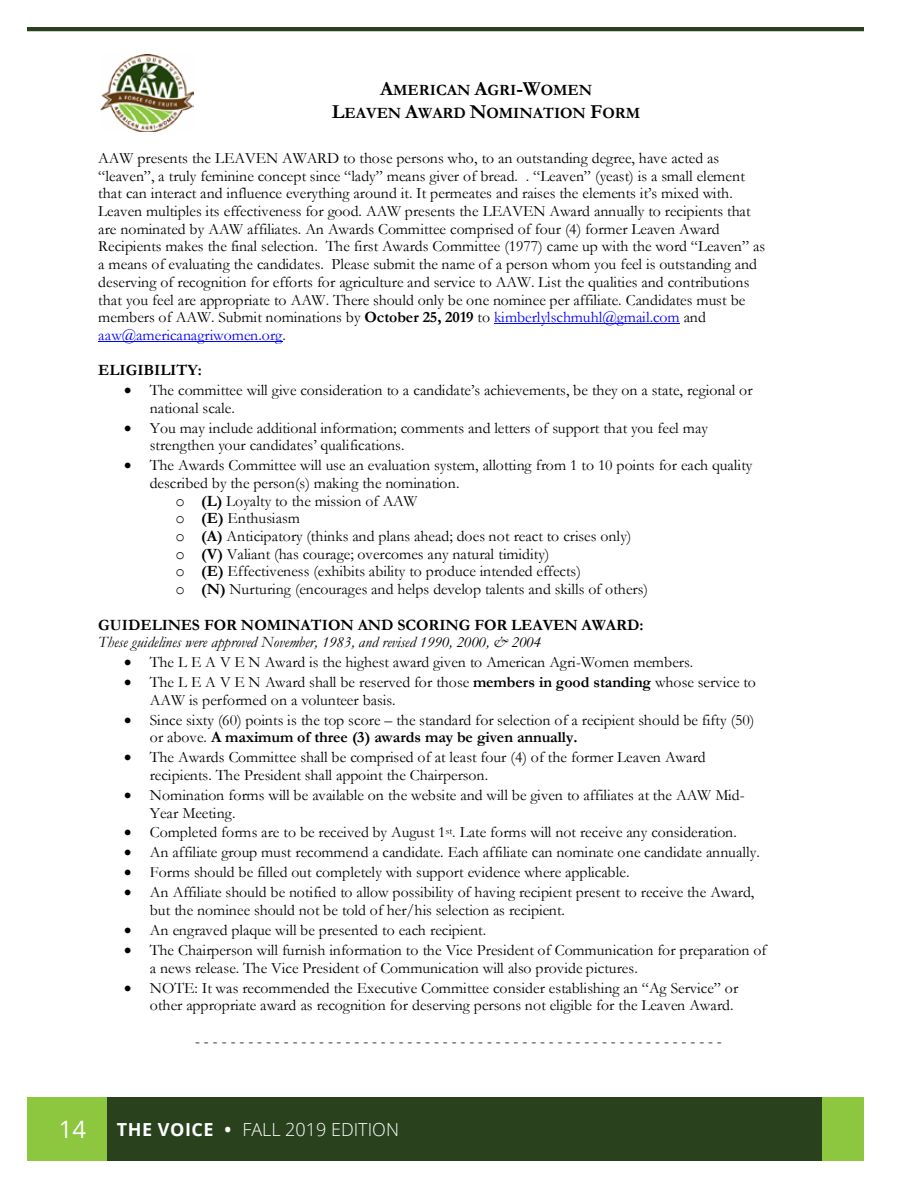
<style>
.page{position:relative;width:918px;height:1188px;background:#fff}
.page>*{position:absolute;margin:0;border:0;box-sizing:border-box;transform-origin:0 0}
.t1{font:24px "Open Sans";color:#fff}
.t2{font:300 18px "Open Sans";color:#fff}
.t3{font:15.75px/17.7px "Garamond";letter-spacing:-.005em;color:#000}
.t4{font:700 15.75px/22.4px "Garamond";letter-spacing:-.005em;color:#000;text-align:center}
.t5{font:italic 15.75px "Garamond";letter-spacing:-.005em;color:#000}
.s1{font-size:19.95px}
.s2{font-weight:700}
.s3{color:#00f}
.s4{font-family:"Courier New"}
</style>
<div class="page">
<div style="left:27px;top:1098px;width:837px;height:63px;background:#29421d"></div>
<div style="left:823px;top:1098px;width:41px;height:63px;background:#8dc63f"></div>
<div style="left:27px;top:1098px;width:80px;height:63px;background:#8dc63f"></div>
<hr style="left:27px;top:27px;width:837px;height:4px;background:#29421d">
<hr style="left:494px;top:323px;width:186px;height:1px;background:#00f">
<hr style="left:98px;top:341px;width:184px;height:1px;background:#00f">
<img style="left:101px;top:55px;width:93px;height:76px">
<p class="t4" style="left:332px;top:79px;width:310px"><span class="s1">A</span>MERICAN <span class="s1">A</span>GRI<span class="s1">-W</span>OMEN<br><span class="s1">L</span>EAVEN <span class="s1">A</span>WARD <span class="s1">N</span>OMINATION <span class="s1">F</span>ORM</p>
<p class="t3" style="left:98px;top:149px;width:668px">AAW presents the LEAVEN AWARD to those persons who, to an outstanding degree, have acted as “leaven”, a truly feminine concept since “lady” means giver of bread. . “Leaven” (yeast) is a small element that can interact and influence everything around it. It permeates and raises the elements it’s mixed with.<br>Leaven multiples its effectiveness for good. AAW presents the LEAVEN Award annually to recipients that are nominated by AAW affiliates. An Awards Committee comprised of four (4) former Leaven Award Recipients makes the final selection. The first Awards Committee (1977) came up with the word “Leaven” as a means of evaluating the candidates. Please submit the name of a person whom you feel is outstanding and deserving of recognition for efforts for agriculture and service to AAW. List the qualities and contributions that you feel are appropriate to AAW. There should only be one nominee per affiliate. Candidates must be members of AAW. Submit nominations by <span class="s2">October 25, 2019</span> to <span class="s3">kimberlylschmuhl@gmail.com</span> and <span class="s3">aaw@americanagriwomen.org</span>.</p>
<p class="t4" style="left:98px;top:359px;width:105px">ELIGIBILITY:</p>
<p class="t3" style="left:150px;top:381px;width:605px;text-indent:-26px">• The committee will give consideration to a candidate’s achievements, be they on a state, regional or national scale.</p>
<p class="t3" style="left:150px;top:419px;width:560px;text-indent:-26px">• You may include additional information; comments and letters of support that you feel may strengthen your candidates’ qualifications.</p>
<p class="t3" style="left:124px;top:456px;width:630px">• The Awards Committee will use an evaluation system, allotting from 1 to 10 points for each quality</p>
<p class="t3" style="left:150px;top:474px;width:311px">described by the person(s) making the nomination.</p>
<p class="t3" style="left:175px;top:492px;width:244px"><span class="s4">o</span> <span class="s2">(L)</span> Loyalty to the mission of AAW</p>
<p class="t3" style="left:176px;top:509px;width:126px"><span class="s4">o</span> <span class="s2">(E)</span> Enthusiasm</p>
<p class="t3" style="left:176px;top:527px;width:457px"><span class="s4">o</span> <span class="s2">(A)</span> Anticipatory (thinks and plans ahead; does not react to crises only)</p>
<p class="t3" style="left:176px;top:544px;width:375px"><span class="s4">o</span> <span class="s2">(V)</span> Valiant (has courage; overcomes any natural timidity)</p>
<p class="t3" style="left:176px;top:562px;width:407px"><span class="s4">o</span> <span class="s2">(E)</span> Effectiveness (exhibits ability to produce intended effects)</p>
<p class="t3" style="left:175px;top:580px;width:474px"><span class="s4">o</span> <span class="s2">(N)</span> Nurturing (encourages and helps develop talents and skills of others)</p>
<p class="t4" style="left:98px;top:614px;width:547px">GUIDELINES FOR NOMINATION AND SCORING FOR LEAVEN AWARD:</p>
<p class="t5" style="left:98px;top:632px;width:444px">These guidelines were approved November, 1983, and revised 1990, 2000, &amp; 2004</p>
<p class="t3" style="left:124px;top:653px;width:571px">• The L E A V E N Award is the highest award given to American Agri-Women members.</p>
<p class="t3" style="left:150px;top:673px;width:608px;text-indent:-26px">• The L E A V E N Award shall be reserved for those <span class="s2">members in good standing</span> whose service to<br>AAW is performed on a volunteer basis.</p>
<p class="t3" style="left:150px;top:710px;width:606px;text-indent:-26px">• Since sixty (60) points is the top score – the standard for selection of a recipient should be fifty (50) or above. <span class="s2">A maximum of three (3) awards may be given annually.</span></p>
<p class="t3" style="left:150px;top:748px;width:557px;text-indent:-26px">• The Awards Committee shall be comprised of at least four (4) of the former Leaven Award recipients. The President shall appoint the Chairperson.</p>
<p class="t3" style="left:150px;top:785px;width:596px;text-indent:-26px">• Nomination forms will be available on the website and will be given to affiliates at the AAW Mid-<br>Year Meeting.</p>
<p class="t3" style="left:124px;top:823px;width:614px">• Completed forms are to be received by August 1<sup>st</sup>. Late forms will not receive any consideration.</p>
<p class="t3" style="left:124px;top:843px;width:637px">• An affiliate group must recommend a candidate. Each affiliate can nominate one candidate annually.</p>
<p class="t3" style="left:124px;top:863px;width:507px">• Forms should be filled out completely with support evidence where applicable.</p>
<p class="t3" style="left:150px;top:883px;width:606px;text-indent:-26px">• An Affiliate should be notified to allow possibility of having recipient present to receive the Award, but the nominee should not be told of her/his selection as recipient.</p>
<p class="t3" style="left:124px;top:921px;width:364px">• An engraved plaque will be presented to each recipient.</p>
<p class="t3" style="left:150px;top:941px;width:618px;text-indent:-26px">• The Chairperson will furnish information to the Vice President of Communication for preparation of a news release. The Vice President of Communication will also provide pictures.</p>
<p class="t3" style="left:150px;top:978px;width:590px;text-indent:-26px">• NOTE: It was recommended the Executive Committee consider establishing an “Ag Service” or other appropriate award as recognition for deserving persons not eligible for the Leaven Award.</p>
<p class="t3" style="left:195px;top:1031px;width:528px">------------------------------------------------------------</p>
<h1 class="t1" style="left:59px;top:1113px;width:29px">14</h1>
<p class="t2" style="left:117px;top:1117px;width:284px"><span class="s2">THE VOICE •</span> FALL 2019 EDITION</p>
</div>
